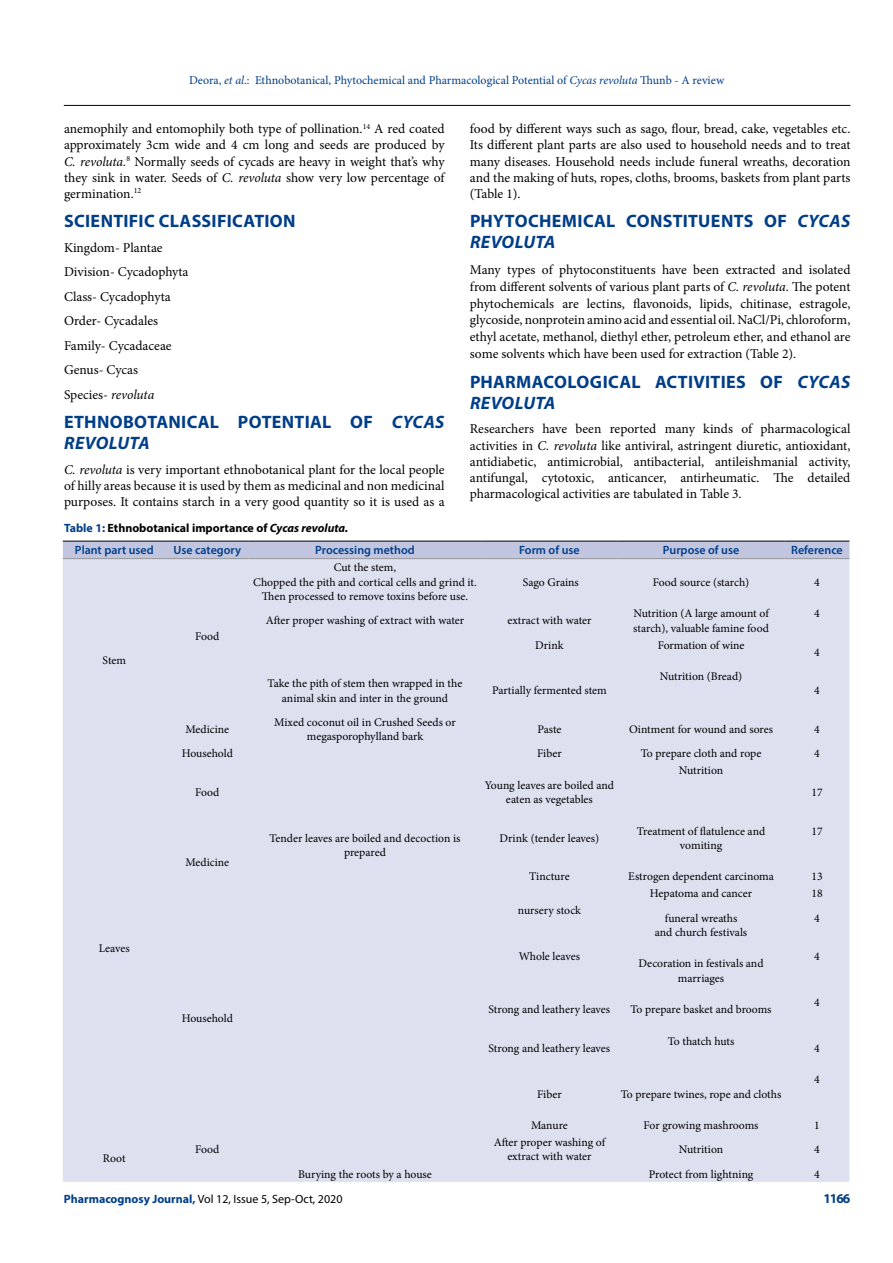
<style>
.page{position:relative;width:893px;height:1263px;background:#fff}
.page>*{position:absolute;margin:0;border:0;box-sizing:border-box;transform-origin:0 0}
.t1{font:700 18px/21px "Myriad Pro";letter-spacing:.015em;color:#003e88}
.t2{font:13.5px/16.2px "Minion Pro";color:#000;text-align:justify}
.t3{font:700 13.5px "Myriad Pro";color:#003e88}
.t4{font:12px "Minion Pro";color:#003e88}
.t5{font:600 12px "Myriad Pro";color:#003e88}
.t6{font:700 12px "Myriad Pro";color:#000}
.t7{font:12px "Myriad Pro";color:#000}
.t8{font:11.7px/14.4px "Minion Pro";letter-spacing:-.005em;color:#000;text-align:center}
.s1{font-style:italic}
.s2{color:#003e88}
.s3{font-weight:700;color:#003e88}
</style>
<div class="page">
<hr style="left:64px;top:105px;width:786px;height:1px;background:#000">
<div style="left:63px;top:542px;width:786px;height:16px;background:#c1c5e0"></div>
<div style="left:63px;top:559px;width:786px;height:623px;background:#dde0ef"></div>
<hr style="left:63px;top:541px;width:103px;height:1px;background:#000">
<hr style="left:166px;top:541px;width:83px;height:1px;background:#000">
<hr style="left:249px;top:541px;width:232px;height:1px;background:#000">
<hr style="left:481px;top:541px;width:137px;height:1px;background:#000">
<hr style="left:618px;top:541px;width:166px;height:1px;background:#000">
<hr style="left:784px;top:541px;width:65px;height:1px;background:#000">
<hr style="left:63px;top:558px;width:103px;height:1px;background:#939598">
<hr style="left:166px;top:558px;width:83px;height:1px;background:#939598">
<hr style="left:249px;top:558px;width:232px;height:1px;background:#939598">
<hr style="left:481px;top:558px;width:137px;height:1px;background:#939598">
<hr style="left:618px;top:558px;width:166px;height:1px;background:#939598">
<hr style="left:784px;top:558px;width:65px;height:1px;background:#939598">
<p class="t4" style="left:189px;top:72px;width:537px">Deora, <span class="s1">et al</span>.: Ethnobotanical, Phytochemical and Pharmacological Potential of <span class="s1">Cycas revoluta</span> Thunb - A review</p>
<p class="t2" style="left:64px;top:121px;width:382px">anemophily and entomophily both type of pollination.<sup>14</sup> A red coated approximately 3cm wide and 4 cm long and seeds are produced by <span class="s1">C. revoluta.</span><sup>8</sup> Normally seeds of cycads are heavy in weight that’s why they sink in water. Seeds of <span class="s1">C. revoluta</span> show very low percentage of germination.<sup>12</sup></p>
<h1 class="t1" style="left:64px;top:210px;width:233px">SCIENTIFIC CLASSIFICATION</h1>
<p class="t2" style="left:64px;top:235px;width:126px;line-height:24.5px;text-align:left">Kingdom- Plantae<br>Division- Cycadophyta<br>Class- Cycadophyta<br>Order- Cycadales<br>Family- Cycadaceae<br>Genus- Cycas<br>Species- <span class="s1">revoluta</span></p>
<h1 class="t1" style="left:64px;top:411px;width:382px">ETHNOBOTANICAL POTENTIAL OF <span class="s1">CYCAS<br>REVOLUTA</span></h1>
<p class="t2" style="left:64px;top:461px;width:382px"><span class="s1">C. revoluta</span> is very important ethnobotanical plant for the local people of hilly areas because it is used by them as medicinal and non medicinal purposes. It contains starch in a very good quantity so it is used as a</p>
<p class="t6" style="left:64px;top:520px;width:286px"><span class="s2">Table 1:</span> Ethnobotanical importance of <span class="s1">Cycas revoluta.</span></p>
<p class="t2" style="left:470px;top:121px;width:382px">food by different ways such as sago, flour, bread, cake, vegetables etc.<br>Its different plant parts are also used to household needs and to treat many diseases. Household needs include funeral wreaths, decoration and the making of huts, ropes, cloths, brooms, baskets from plant parts (Table 1).</p>
<h1 class="t1" style="left:470px;top:210px;width:382px">PHYTOCHEMICAL CONSTITUENTS OF <span class="s1">CYCAS<br>REVOLUTA</span></h1>
<p class="t2" style="left:470px;top:261px;width:382px;line-height:16.8px">Many types of phytoconstituents have been extracted and isolated from different solvents of various plant parts of <span class="s1">C. revoluta</span>. The potent phytochemicals are lectins, flavonoids, lipids, chitinase, estragole, glycoside, nonprotein amino acid and essential oil. NaCl/Pi, chloroform, ethyl acetate, methanol, diethyl ether, petroleum ether, and ethanol are some solvents which have been used for extraction (Table 2).</p>
<h1 class="t1" style="left:470px;top:371px;width:382px">PHARMACOLOGICAL ACTIVITIES OF <span class="s1">CYCAS<br>REVOLUTA</span></h1>
<p class="t2" style="left:470px;top:421px;width:382px">Researchers have been reported many kinds of pharmacological activities in <span class="s1">C. revoluta</span> like antiviral, astringent diuretic, antioxidant, antidiabetic, antimicrobial, antibacterial, antileishmanial activity, antifungal, cytotoxic, anticancer, antirheumatic. The detailed pharmacological activities are tabulated in Table 3.</p>
<p class="t5" style="left:75px;top:543px;width:80px">Plant part used</p>
<p class="t5" style="left:174px;top:543px;width:69px">Use category</p>
<p class="t5" style="left:315px;top:543px;width:101px">Processing method</p>
<p class="t5" style="left:519px;top:543px;width:62px">Form of use</p>
<p class="t5" style="left:663px;top:543px;width:78px">Purpose of use</p>
<p class="t5" style="left:791px;top:543px;width:53px">Reference</p>
<p class="t8" style="left:103px;top:653px;width:25px">Stem</p>
<p class="t8" style="left:99px;top:941px;width:32px">Leaves</p>
<p class="t8" style="left:103px;top:1151px;width:24px">Root</p>
<p class="t8" style="left:195px;top:629px;width:26px">Food</p>
<p class="t8" style="left:253px;top:560px;width:225px">Cut the stem,<br>Chopped the pith and cortical cells and grind it.<br>Then processed to remove toxins before use.</p>
<p class="t8" style="left:523px;top:575px;width:58px">Sago Grains</p>
<p class="t8" style="left:653px;top:575px;width:98px">Food source (starch)</p>
<p class="t8" style="left:814px;top:575px;width:7px">4</p>
<p class="t8" style="left:266px;top:613px;width:200px">After proper washing of extract with water</p>
<p class="t8" style="left:507px;top:613px;width:86px">extract with water</p>
<p class="t8" style="left:633px;top:606px;width:137px;text-align:left">Nutrition (A large amount of starch), valuable famine food</p>
<p class="t8" style="left:814px;top:606px;width:7px">4</p>
<p class="t8" style="left:535px;top:638px;width:30px">Drink</p>
<p class="t8" style="left:658px;top:638px;width:88px">Formation of wine</p>
<p class="t8" style="left:814px;top:645px;width:7px">4</p>
<p class="t8" style="left:268px;top:676px;width:196px">Take the pith of stem then wrapped in the animal skin and inter in the ground</p>
<p class="t8" style="left:492px;top:683px;width:116px">Partially fermented stem</p>
<p class="t8" style="left:660px;top:669px;width:84px">Nutrition (Bread)</p>
<p class="t8" style="left:814px;top:683px;width:7px">4</p>
<p class="t8" style="left:185px;top:722px;width:45px">Medicine</p>
<p class="t8" style="left:274px;top:715px;width:183px">Mixed coconut oil in Crushed Seeds or megasporophylland bark</p>
<p class="t8" style="left:537px;top:722px;width:26px">Paste</p>
<p class="t8" style="left:629px;top:722px;width:145px">Ointment for wound and sores</p>
<p class="t8" style="left:814px;top:722px;width:7px">4</p>
<p class="t8" style="left:182px;top:746px;width:53px">Household</p>
<p class="t8" style="left:537px;top:746px;width:26px">Fiber</p>
<p class="t8" style="left:641px;top:746px;width:122px">To prepare cloth and rope</p>
<p class="t8" style="left:814px;top:746px;width:7px">4</p>
<p class="t8" style="left:195px;top:785px;width:26px">Food</p>
<p class="t8" style="left:485px;top:778px;width:130px">Young leaves are boiled and eaten as vegetables</p>
<p class="t8" style="left:679px;top:763px;width:46px">Nutrition</p>
<p class="t8" style="left:811px;top:785px;width:13px">17</p>
<p class="t8" style="left:185px;top:855px;width:45px">Medicine</p>
<p class="t8" style="left:182px;top:1011px;width:53px">Household</p>
<p class="t8" style="left:269px;top:831px;width:192px">Tender leaves are boiled and decoction is prepared</p>
<p class="t8" style="left:500px;top:831px;width:101px">Drink (tender leaves)</p>
<p class="t8" style="left:637px;top:824px;width:130px">Treatment of flatulence and vomiting</p>
<p class="t8" style="left:811px;top:824px;width:13px">17</p>
<p class="t8" style="left:529px;top:869px;width:42px">Tincture</p>
<p class="t8" style="left:628px;top:869px;width:147px">Estrogen dependent carcinoma</p>
<p class="t8" style="left:811px;top:869px;width:13px">13</p>
<p class="t8" style="left:650px;top:886px;width:104px">Hepatoma and cancer</p>
<p class="t8" style="left:811px;top:886px;width:13px">18</p>
<p class="t8" style="left:518px;top:903px;width:65px">nursery stock</p>
<p class="t8" style="left:519px;top:949px;width:63px">Whole leaves</p>
<p class="t8" style="left:655px;top:911px;width:94px">funeral wreaths and church festivals</p>
<p class="t8" style="left:814px;top:911px;width:7px">4</p>
<p class="t8" style="left:639px;top:956px;width:126px">Decoration in festivals and marriages</p>
<p class="t8" style="left:814px;top:949px;width:7px">4</p>
<p class="t8" style="left:489px;top:1002px;width:123px">Strong and leathery leaves</p>
<p class="t8" style="left:631px;top:1002px;width:143px">To prepare basket and brooms</p>
<p class="t8" style="left:489px;top:1041px;width:123px">Strong and leathery leaves</p>
<p class="t8" style="left:668px;top:1034px;width:68px">To thatch huts</p>
<p class="t8" style="left:537px;top:1087px;width:26px">Fiber</p>
<p class="t8" style="left:621px;top:1087px;width:162px">To prepare twines, rope and cloths</p>
<p class="t8" style="left:814px;top:995px;width:7px">4</p>
<p class="t8" style="left:814px;top:1041px;width:7px">4</p>
<p class="t8" style="left:814px;top:1072px;width:7px">4</p>
<p class="t8" style="left:531px;top:1118px;width:38px">Manure</p>
<p class="t8" style="left:644px;top:1118px;width:116px">For growing mashrooms</p>
<p class="t8" style="left:814px;top:1118px;width:7px">1</p>
<p class="t8" style="left:195px;top:1142px;width:26px">Food</p>
<p class="t8" style="left:494px;top:1135px;width:113px">After proper washing of extract with water</p>
<p class="t8" style="left:679px;top:1142px;width:46px">Nutrition</p>
<p class="t8" style="left:814px;top:1142px;width:7px">4</p>
<p class="t8" style="left:298px;top:1167px;width:135px">Burying the roots by a house</p>
<p class="t8" style="left:649px;top:1167px;width:106px">Protect from lightning</p>
<p class="t8" style="left:814px;top:1167px;width:7px">4</p>
<p class="t7" style="left:64px;top:1191px;width:280px"><span class="s3">Pharmacognosy Journal,</span> Vol 12, Issue 5, Sep-Oct, 2020</p>
<p class="t3" style="left:823px;top:1189px;width:29px">1166</p>
</div>
